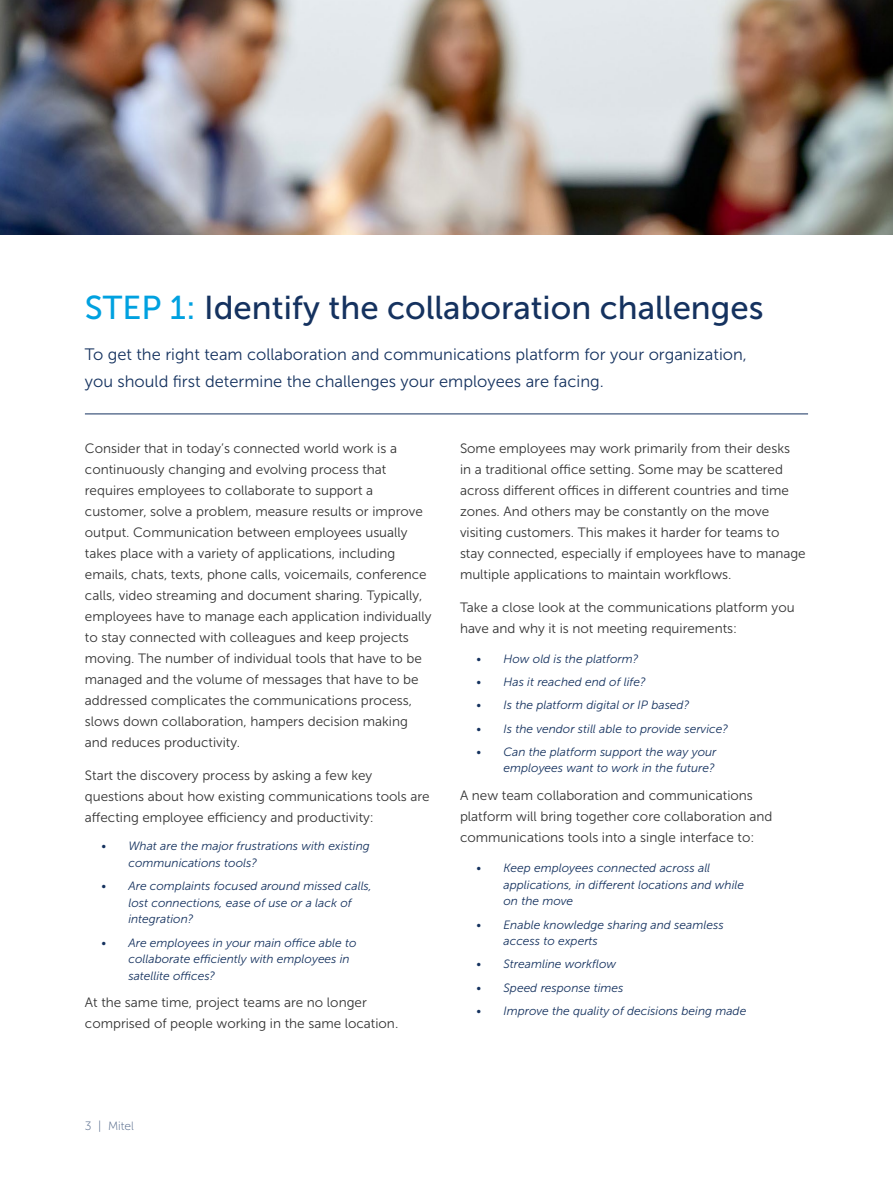
<style>
.page{position:relative;width:893px;height:1187px;background:#fff}
.page>*{position:absolute;margin:0;border:0;box-sizing:border-box;transform-origin:0 0}
.t1{font:33px "Museo Sans 500";color:#15325f}
.t2{font:16.5px/27px "Museo Sans 300";color:#15325f}
.t3{font:13.5px/21px "Museo Sans 300";color:#333}
.t4{font:italic 12px/16.5px "Museo Sans 300";color:#15325f}
.t5{font:12px "Museo Sans 100";color:#445b7f}
.s1{color:#00a1e0}
</style>
<div class="page">
<hr style="left:85px;top:413px;width:723px;height:1px;background:#15325f">
<img style="left:0;top:0;width:893px;height:234px">
<h1 class="t1" style="left:85px;top:290px;width:680px"><span class="s1">STEP 1:</span> Identify the collaboration challenges</h1>
<p class="t2" style="left:85px;top:340px;width:663px">To get the right team collaboration and communications platform for your organization, you should first determine the challenges your employees are facing.</p>
<p class="t3" style="left:85px;top:437px;width:348px">Consider that in today’s connected world work is a continuously changing and evolving process that requires employees to collaborate to support a customer, solve a problem, measure results or improve output. Communication between employees usually takes place with a variety of applications, including emails, chats, texts, phone calls, voicemails, conference calls, video streaming and document sharing. Typically, employees have to manage each application individually to stay connected with colleagues and keep projects moving. The number of individual tools that have to be managed and the volume of messages that have to be addressed complicates the communications process, slows down collaboration, hampers decision making and reduces productivity.</p>
<p class="t3" style="left:85px;top:765px;width:346px">Start the discovery process by asking a few key questions about how existing communications tools are affecting employee efficiency and productivity:</p>
<p class="t4" style="left:128px;top:838px;width:243px;text-indent:-27px">• What are the major frustrations with existing communications tools?</p>
<p class="t4" style="left:128px;top:877px;width:245px;text-indent:-27px">• Are complaints focused around missed calls, lost connections, ease of use or a lack of integration?</p>
<p class="t4" style="left:128px;top:934px;width:230px;text-indent:-27px">• Are employees in your main office able to collaborate efficiently with employees in satellite offices?</p>
<p class="t3" style="left:85px;top:992px;width:315px">At the same time, project teams are no longer comprised of people working in the same location.</p>
<p class="t3" style="left:460px;top:437px;width:347px">Some employees may work primarily from their desks<br>in a traditional office setting. Some may be scattered across different offices in different countries and time zones. And others may be constantly on the move visiting customers. This makes it harder for teams to stay connected, especially if employees have to manage multiple applications to maintain workflows.</p>
<p class="t3" style="left:460px;top:596px;width:336px">Take a close look at the communications platform you have and why it is not meeting requirements:</p>
<p class="t4" style="left:476px;top:650px;width:164px">• How old is the platform?</p>
<p class="t4" style="left:476px;top:673px;width:171px">• Has it reached end of life?</p>
<p class="t4" style="left:476px;top:697px;width:214px">• Is the platform digital or IP based?</p>
<p class="t4" style="left:476px;top:720px;width:253px">• Is the vendor still able to provide service?</p>
<p class="t4" style="left:476px;top:743px;width:241px;text-align:right">• Can the platform support the way your employees want to work in the future?</p>
<p class="t3" style="left:460px;top:785px;width:314px">A new team collaboration and communications platform will bring together core collaboration and communications tools into a single interface to:</p>
<p class="t4" style="left:503px;top:859px;width:242px;text-indent:-27px">• Keep employees connected across all applications, in different locations and while on the move</p>
<p class="t4" style="left:503px;top:916px;width:222px;text-indent:-27px">• Enable knowledge sharing and seamless access to experts</p>
<p class="t4" style="left:476px;top:955px;width:141px">• Streamline workflow</p>
<p class="t4" style="left:476px;top:979px;width:148px">• Speed response times</p>
<p class="t4" style="left:476px;top:1002px;width:271px">• Improve the quality of decisions being made</p>
<p class="t5" style="left:85px;top:1119px;width:51px">3 | Mitel</p>
</div>
